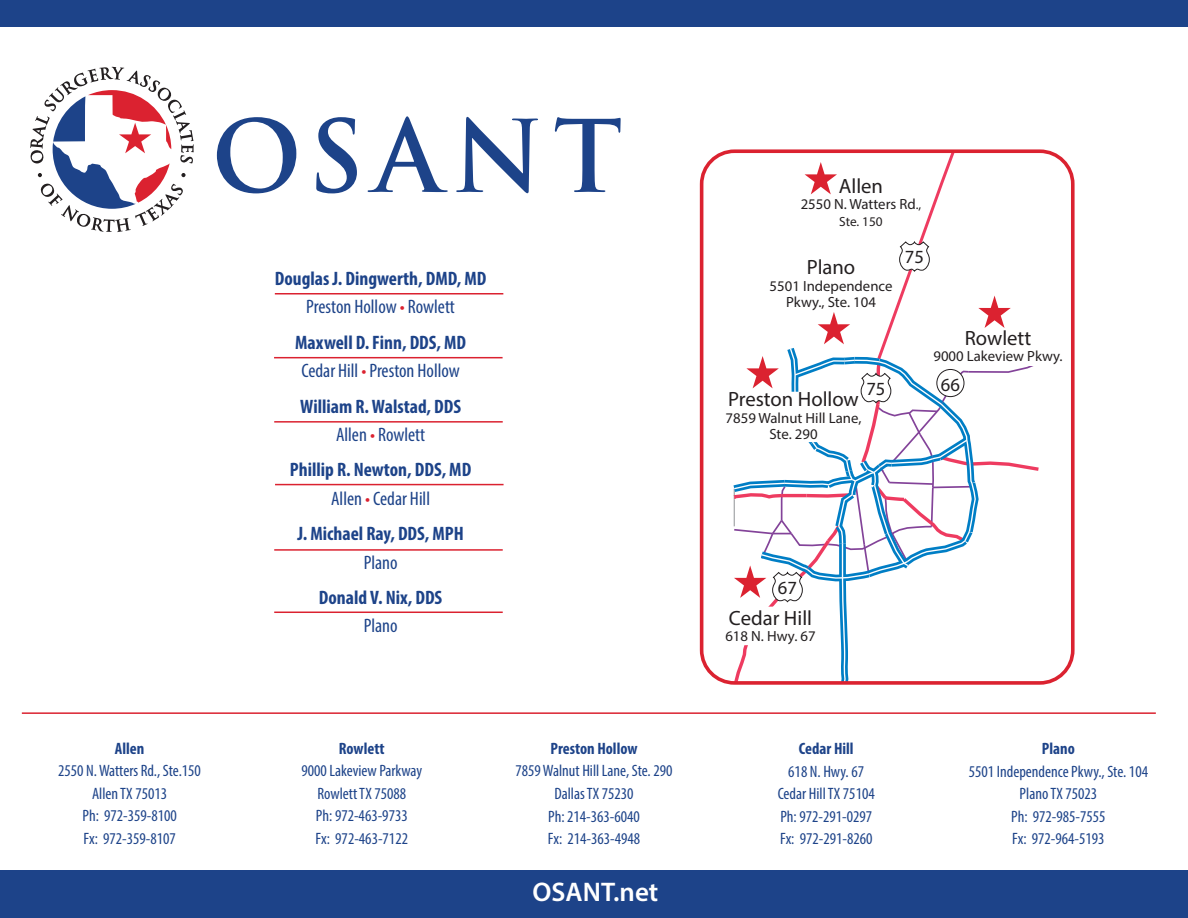
<style>
.page{position:relative;width:1188px;height:918px;background:#fff}
.page>*{position:absolute;margin:0;border:0;box-sizing:border-box;transform-origin:0 0}
.t1{font:600 27px "Myriad Pro";color:#fff}
.t2{font:20.7px "Myriad Pro";color:#231f20}
.t3{font:700 condensed 19.5px/28.5px "Myriad Pro";color:#1d4389;text-align:center}
.t4{font:condensed 19.5px/28.5px "Myriad Pro";color:#1d4389;text-align:center}
.t5{font:18.6px "Myriad Pro";color:#231f20}
.t6{font:condensed 16.5px/22.5px "Myriad Pro";color:#1d4389;text-align:center}
.t7{font:700 condensed 16.5px "Myriad Pro";color:#1d4389}
.t8{font:14.7px/16.2px "Myriad Pro";color:#231f20;text-align:center}
.t9{font:13.35px "Myriad Pro";color:#231f20}
.s1{font-weight:400}
.s2{font-weight:400;color:#db2230}
.s3{font-weight:700}
.s4{color:#db2230}
.s5{font-size:13.35px}
</style>
<div class="page">
<svg style="left:217px;top:117px;width:79px;height:76px"></svg>
<svg style="left:316px;top:117px;width:41px;height:76px"></svg>
<svg style="left:368px;top:116px;width:80px;height:76px"></svg>
<svg style="left:456px;top:117px;width:82px;height:76px"></svg>
<svg style="left:555px;top:117px;width:66px;height:75px"></svg>
<svg style="left:30px;top:67px;width:164px;height:165px"></svg>
<div style="left:0;top:870px;width:1188px;height:48px;background:#1d4389"></div>
<div style="left:0;top:0;width:1188px;height:27px;background:#1d4389"></div>
<hr style="left:22px;top:712px;width:1134px;height:2px;background:#db2230">
<hr style="left:275px;top:293px;width:228px;height:2px;background:#db2230">
<hr style="left:274px;top:421px;width:229px;height:2px;background:#db2230">
<hr style="left:275px;top:484px;width:229px;height:1px;background:#db2230">
<hr style="left:274px;top:549px;width:229px;height:2px;background:#db2230">
<div style="left:700px;top:149px;width:375px;height:536px;border:4px solid #db2230;border-radius:33px"></div>
<svg style="left:725px;top:151px;width:348px;height:532px"></svg>
<hr style="left:274px;top:357px;width:229px;height:1px;background:#db2230">
<hr style="left:274px;top:612px;width:229px;height:1px;background:#db2230">
<p class="t7" style="left:115px;top:738px;width:31px">Allen</p>
<p class="t6" style="left:58px;top:760px;width:144px">2550 N. Watters Rd., Ste.150<br>Allen TX 75013<br>Ph: 972-359-8100<br>Fx: 972-359-8107</p>
<p class="t3" style="left:275px;top:264px;width:213px">Douglas J. Dingwerth, DMD, MD<br><span class="s1">Preston Hollow</span> <span class="s2">•</span> <span class="s1">Rowlett</span></p>
<p class="t4" style="left:295px;top:328px;width:173px"><span class="s3">Maxwell D. Finn, DDS, MD<br></span>Cedar Hill <span class="s4">•</span> Preston Hollow</p>
<p class="t3" style="left:300px;top:391px;width:162px">William R. Walstad, DDS<br><span class="s1">Allen</span> <span class="s2">•</span> <span class="s1">Rowlett</span></p>
<p class="t3" style="left:290px;top:455px;width:183px">Phillip R. Newton, DDS, MD<br><span class="s1">Allen</span> <span class="s2">•</span> <span class="s1">Cedar Hill</span></p>
<p class="t3" style="left:297px;top:519px;width:168px">J. Michael Ray, DDS, MPH</p>
<p class="t4" style="left:364px;top:548px;width:35px">Plano</p>
<p class="t3" style="left:319px;top:583px;width:125px">Donald V. Nix, DDS</p>
<p class="t4" style="left:364px;top:611px;width:35px">Plano</p>
<p class="t7" style="left:339px;top:738px;width:47px">Rowlett</p>
<p class="t6" style="left:301px;top:760px;width:122px">9000 Lakeview Parkway<br>Rowlett TX 75088<br>Ph: 972-463-9733<br>Fx: 972-463-7122</p>
<p class="t7" style="left:551px;top:738px;width:88px">Preston Hollow</p>
<p class="t6" style="left:516px;top:760px;width:158px">7859 Walnut Hill Lane, Ste. 290<br>Dallas TX 75230<br>Ph: 214-363-6040<br>Fx: 214-363-4948</p>
<h1 class="t1" style="left:533px;top:875px;width:127px">OSANT.net</h1>
<p class="t2" style="left:839px;top:173px;width:46px">Allen</p>
<p class="t8" style="left:801px;top:196px;width:122px">2550 N. Watters Rd<span class="s5">.,</span></p>
<p class="t9" style="left:839px;top:213px;width:45px">Ste. 150</p>
<p class="t2" style="left:807px;top:255px;width:50px">Plano</p>
<p class="t8" style="left:770px;top:277px;width:124px">5501 Independence<br>Pkwy., Ste. 104</p>
<p class="t5" style="left:905px;top:246px;width:21px">75</p>
<p class="t5" style="left:866px;top:377px;width:21px">75</p>
<p class="t2" style="left:728px;top:387px;width:132px">Preston Hollow</p>
<p class="t8" style="left:726px;top:409px;width:137px">7859 Walnut Hill Lane,<br>Ste. 290</p>
<p class="t2" style="left:965px;top:325px;width:68px">Rowlett</p>
<p class="t8" style="left:933px;top:348px;width:131px">9000 Lakeview Pkwy.</p>
<p class="t5" style="left:941px;top:373px;width:21px">66</p>
<p class="t5" style="left:778px;top:576px;width:21px">67</p>
<p class="t2" style="left:729px;top:605px;width:85px">Cedar Hill</p>
<p class="t8" style="left:725px;top:628px;width:92px">618 N. Hwy. 67</p>
<p class="t7" style="left:799px;top:738px;width:56px">Cedar Hill</p>
<p class="t6" style="left:778px;top:760px;width:98px">618 N. Hwy. 67<br>Cedar Hill TX 75104<br>Ph: 972-291-0297<br>Fx: 972-291-8260</p>
<p class="t7" style="left:1042px;top:738px;width:34px">Plano</p>
<p class="t6" style="left:969px;top:760px;width:181px">5501 Independence Pkwy., Ste. 104<br>Plano TX 75023<br>Ph: 972-985-7555<br>Fx: 972-964-5193</p>
</div>
